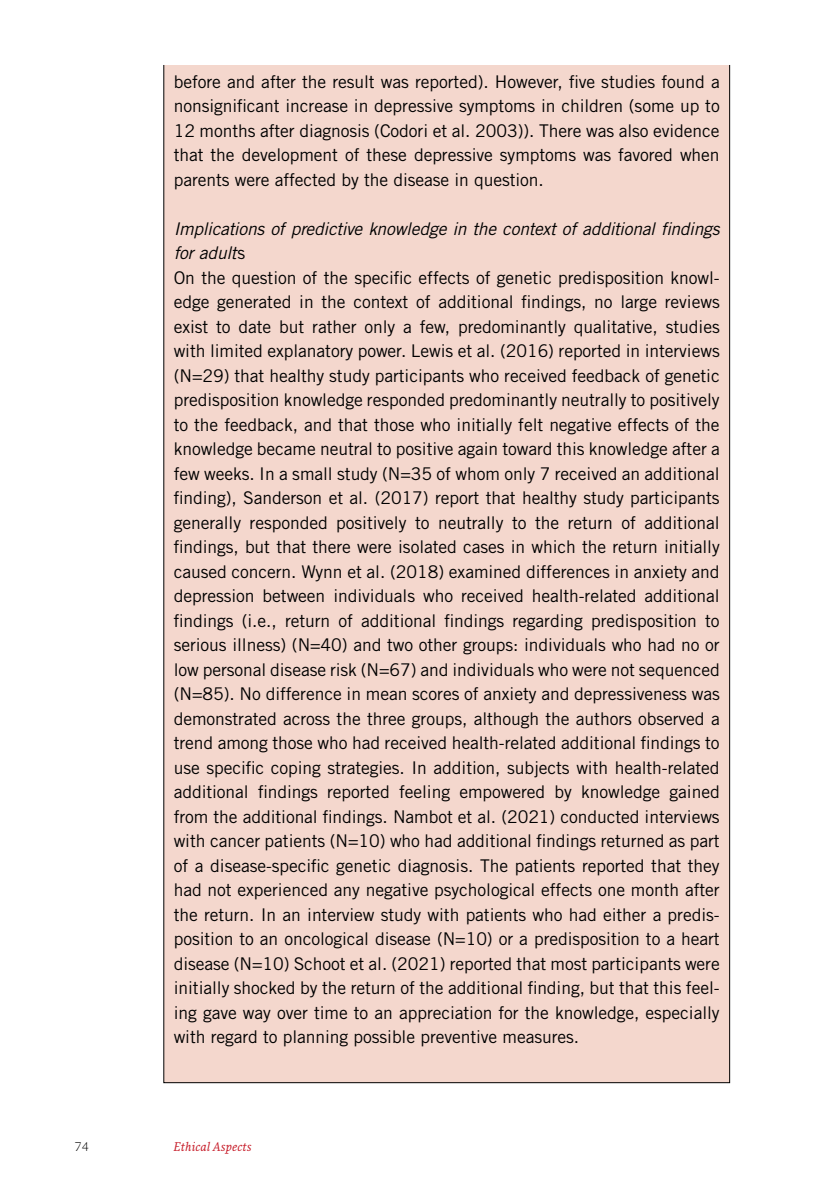
<style>
.page{position:relative;width:819px;height:1191px;background:#fff}
.page>*{position:absolute;margin:0;border:0;box-sizing:border-box;transform-origin:0 0}
.t1{font:17.5px/24.5px "Trade Gothic LT Pro";letter-spacing:-.005em;color:#000;text-align:justify}
.t2{font:italic 12.25px "Fresco Pro";color:#c61a27}
.t3{font:300 12.25px "Fresco Pro";color:#000}
.s1{font-style:italic}
</style>
<div class="page">
<div style="left:164px;top:65px;width:565px;height:1017px;background:#f4d7cd"></div>
<p class="t1" style="left:174px;top:69px;width:547px">before and after the result was reported). However, five studies found a nonsignificant increase in depressive symptoms in children (some up to 12 months after diagnosis (Codori et al. 2003)). There was also evidence that the development of these depressive symptoms was favored when parents were affected by the disease in question.</p>
<p class="t1" style="left:174px;top:216px;width:547px;text-align:left"><span class="s1">Implications of predictive knowledge in the context of additional findings for adult</span>s<br>On the question of the specific effects of genetic predisposition knowl&shy;edge generated in the context of additional findings, no large reviews exist to date but rather only a few, predominantly qualitative, studies with limited explanatory power. Lewis et al. (2016) reported in interviews (N=29) that healthy study participants who received feedback of genetic predisposition knowledge responded predominantly neutrally to positively to the feedback, and that those who initially felt negative effects of the knowledge became neutral to positive again toward this knowledge after a few weeks. In a small study (N=35 of whom only 7 received an additional finding), Sanderson et al. (2017) report that healthy study participants generally responded positively to neutrally to the return of additional findings, but that there were isolated cases in which the return initially caused concern. Wynn et al. (2018) examined differences in anxiety and depression between individuals who received health-related additional findings (i.e., return of additional findings regarding predisposition to serious illness) (N=40) and two other groups: individuals who had no or low personal disease risk (N=67) and individuals who were not sequenced (N=85). No difference in mean scores of anxiety and depressiveness was demonstrated across the three groups, although the authors observed a trend among those who had received health-related additional findings to use specific coping strategies. In addition, subjects with health-related additional findings reported feeling empowered by knowledge gained from the additional findings. Nambot et al. (2021) conducted interviews with cancer patients (N=10) who had additional findings returned as part of a disease-specific genetic diagnosis. The patients reported that they had not experienced any negative psychological effects one month after the return. In an interview study with patients who had either a predis&shy;position to an oncological disease (N=10) or a predisposition to a heart disease (N=10) Schoot et al. (2021) reported that most participants were initially shocked by the return of the additional finding, but that this feel&shy;ing gave way over time to an appreciation for the knowledge, especially with regard to planning possible preventive measures.</p>
<p class="t3" style="left:74px;top:1138px;width:16px">74</p>
<p class="t2" style="left:174px;top:1138px;width:80px">Ethical Aspects</p>
</div>
